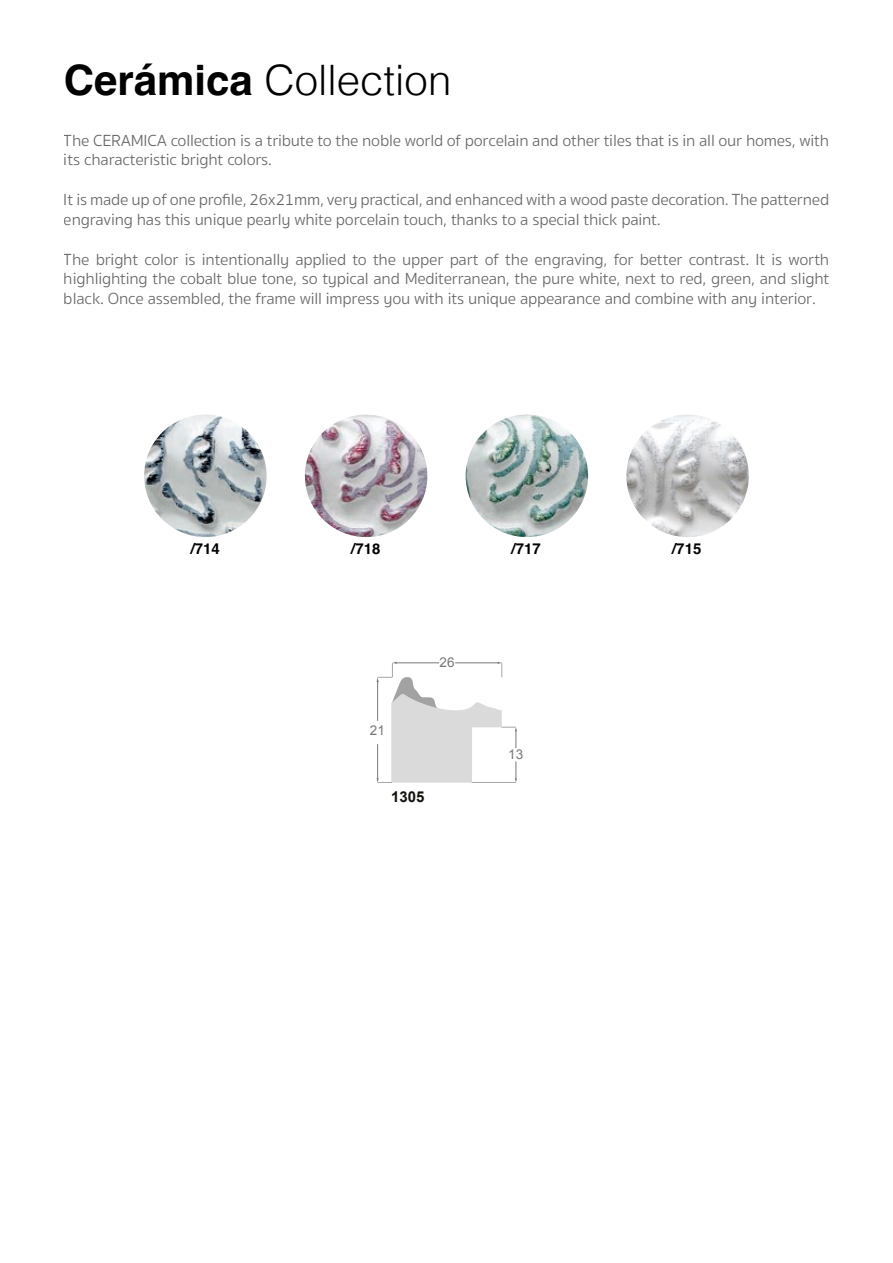
<style>
.page{position:relative;width:893px;height:1263px;background:#fff}
.page>*{position:absolute;margin:0;border:0;box-sizing:border-box;transform-origin:0 0}
.t1{font:300 42px "Helvetica";color:#000}
.t2{font:300 16.5px/19.8px "Sukhumvit Set";letter-spacing:-.01em;color:#000}
.t3{font:700 15px "Helvetica";color:#000}
.t4{font:700 15px "Arial";color:#12120e}
.t5{font:13.5px "Arial";color:#787878}
.s1{font-weight:700}
</style>
<div class="page">
<img style="left:144px;top:415px;width:123px;height:122px;border-radius:61px">
<img style="left:626px;top:415px;width:123px;height:122px;border-radius:61px">
<img style="left:466px;top:415px;width:122px;height:122px;border-radius:61px">
<img style="left:305px;top:415px;width:122px;height:122px;border-radius:61px">
<svg style="left:377px;top:662px;width:140px;height:121px"></svg>
<h1 class="t1" style="left:64px;top:45px;width:389px"><span class="s1">Cerámica</span> Collection</h1>
<p class="t2" style="left:64px;top:131px;width:767px">The CERAMICA collection is a tribute to the noble world of porcelain and other tiles that is in all our homes, with its characteristic bright colors.</p>
<p class="t2" style="left:64px;top:190px;width:767px">It is made up of one profile, 26x21mm, very practical, and enhanced with a wood paste decoration. The patterned engraving has this unique pearly white porcelain touch, thanks to a special thick paint.</p>
<p class="t2" style="left:64px;top:250px;width:767px;text-align:justify">The bright color is intentionally applied to the upper part of the engraving, for better contrast. It is worth highlighting the cobalt blue tone, so typical and Mediterranean, the pure white, next to red, green, and slight black. Once assembled, the frame will impress you with its unique appearance and combine with any interior.</p>
<p class="t3" style="left:191px;top:540px;width:31px">/714</p>
<p class="t3" style="left:351px;top:540px;width:31px">/718</p>
<p class="t3" style="left:512px;top:540px;width:31px">/717</p>
<p class="t3" style="left:672px;top:540px;width:31px">/715</p>
<p class="t5" style="left:440px;top:653px;width:17px">26</p>
<p class="t5" style="left:370px;top:721px;width:17px">21</p>
<p class="t4" style="left:391px;top:787px;width:35px">1305</p>
<p class="t5" style="left:508px;top:745px;width:17px">13</p>
</div>
